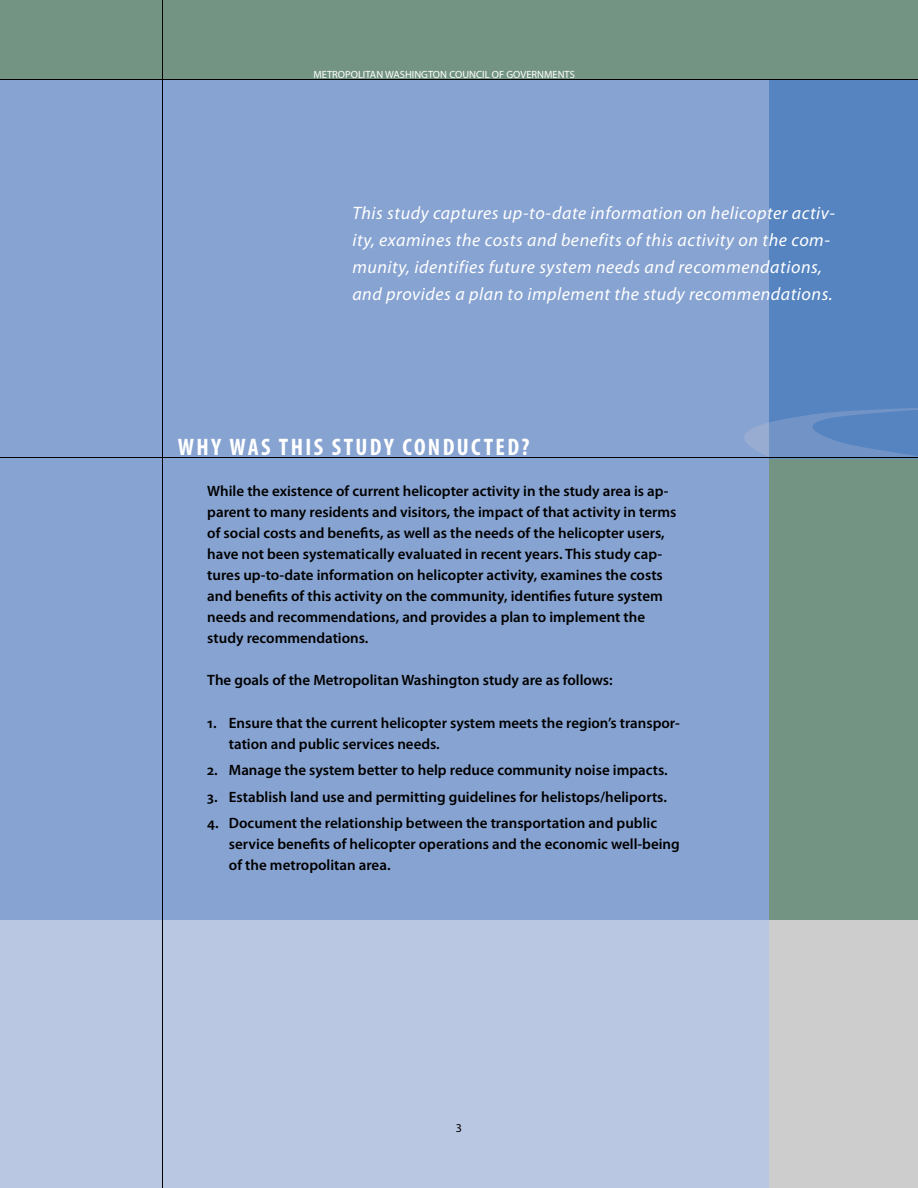
<style>
.page{position:relative;width:918px;height:1188px;background:#fff}
.page>*{position:absolute;margin:0;border:0;box-sizing:border-box;transform-origin:0 0}
.t1{font:700 condensed 24px "Myriad Pro";letter-spacing:.1em;color:#fff}
.t2{font:italic 18px/27px "Myriad Pro";letter-spacing:.03em;color:#fff}
.t3{font:600 15px/21px "Myriad Pro";color:#000}
.t4{font:12px "Myriad Pro";color:#000}
.t5{font:10.5px "Myriad Pro";color:#fff}
</style>
<div class="page">
<div style="left:0;top:914px;width:918px;height:274px;background:#bac7e2"></div>
<div style="left:770px;top:911px;width:148px;height:277px;background:#cdcdcd"></div>
<div style="left:0;top:0;width:918px;height:920px;background:#87a3d1"></div>
<div style="left:770px;top:74px;width:148px;height:385px;background:#5584c0"></div>
<div style="left:0;top:0;width:918px;height:80px;background:#739482"></div>
<div style="left:770px;top:459px;width:148px;height:461px;background:#739482"></div>
<svg style="left:729px;top:408px;width:189px;height:50px"></svg>
<hr style="left:162px;top:0;width:1px;height:1188px;background:#000">
<hr style="left:0;top:458px;width:918px;height:1px;background:#000">
<hr style="left:0;top:79px;width:918px;height:1px;background:#000">
<p class="t5" style="left:313px;top:69px;width:263px">METROPOLITAN WASHINGTON COUNCIL OF GOVERNMENTS</p>
<p class="t2" style="left:352px;top:200px;width:484px">This study captures up-to-date information on helicopter activ&shy;ity, examines the costs and benefits of this activity on the com&shy;munity, identifies future system needs and recommendations, and provides a plan to implement the study recommendations.</p>
<h1 class="t1" style="left:178px;top:433px;width:353px">WHY WAS THIS STUDY CONDUCTED?</h1>
<p class="t3" style="left:207px;top:480px;width:471px">While the existence of current helicopter activity in the study area is ap&shy;parent to many residents and visitors, the impact of that activity in terms of social costs and benefits, as well as the needs of the helicopter users, have not been systematically evaluated in recent years. This study cap&shy;tures up-to-date information on helicopter activity, examines the costs and benefits of this activity on the community, identifies future system needs and recommendations, and provides a plan to implement the study recommendations.</p>
<p class="t3" style="left:207px;top:670px;width:407px">The goals of the Metropolitan Washington study are as follows:</p>
<p class="t3" style="left:229px;top:713px;width:453px;text-indent:-22px">1. Ensure that the current helicopter system meets the region’s transpor&shy;tation and public services needs.</p>
<p class="t3" style="left:207px;top:760px;width:462px">2. Manage the system better to help reduce community noise impacts.</p>
<p class="t3" style="left:207px;top:786px;width:461px">3. Establish land use and permitting guidelines for helistops/heliports.</p>
<p class="t3" style="left:229px;top:813px;width:452px;text-indent:-22px">4. Document the relationship between the transportation and public service benefits of helicopter operations and the economic well-being of the metropolitan area.</p>
<p class="t4" style="left:456px;top:1122px;width:8px">3</p>
</div>
